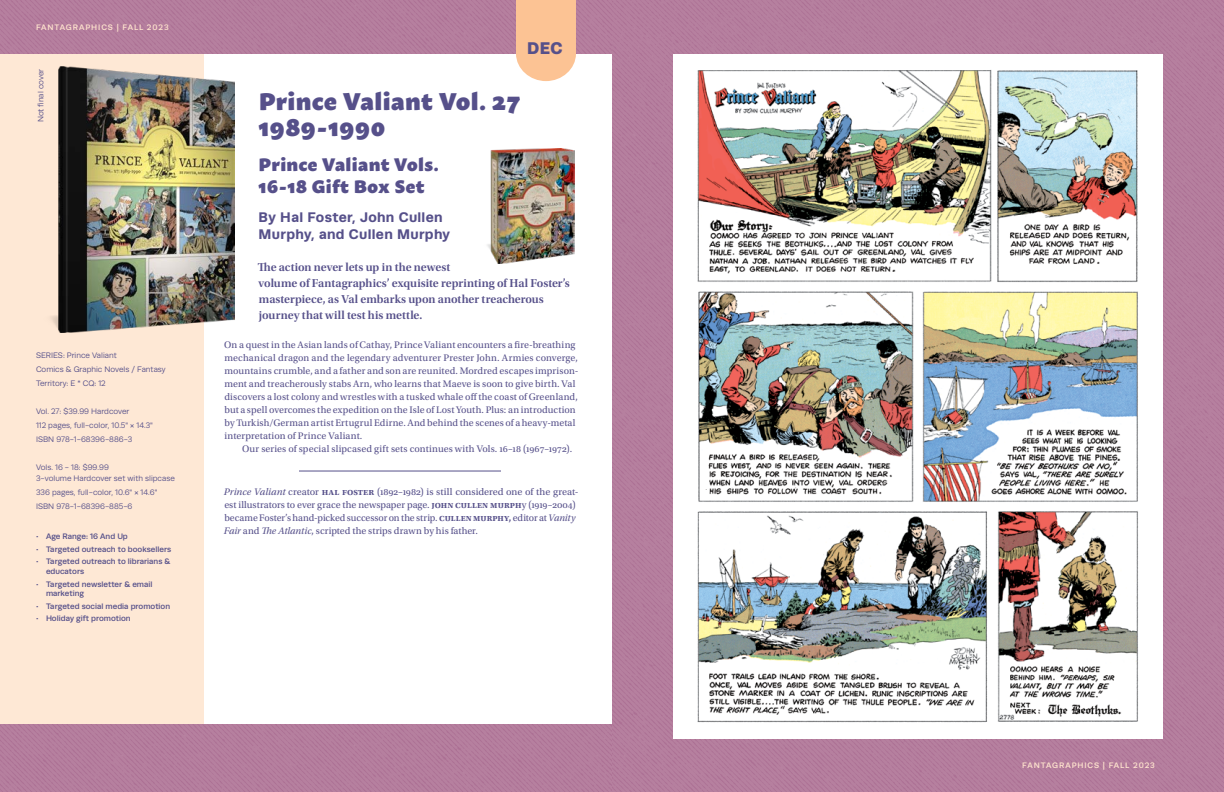
<style>
.page{position:relative;width:1224px;height:792px;background:#fff}
.page>*{position:absolute;margin:0;border:0;box-sizing:border-box;transform-origin:0 0}
.t1{font:900 24px/26px "Macho";letter-spacing:.025em;color:#56508a}
.t2{font:900 18px/22px "Macho";letter-spacing:.025em;color:#56508a}
.t3{font:900 17px "Runda";color:#56508a}
.t4{font:700 14px/16.8px "Runda";letter-spacing:.02em;color:#56508a}
.t5{font:12px/16px "Utopia Std Semibold Subh";color:#56508a}
.t6{font:10px/13px "Utopia Std";letter-spacing:.005em;color:#56508a}
.t7{font:8px/14px "Runda";color:#56508a}
.t8{font:500 8px/9.6px "Runda";color:#56508a}
.t9{font:500 8px "Runda";letter-spacing:.11em;color:#fee3cd}
.s1{font-style:italic}
.s2{font-weight:600}
</style>
<div class="page">
<div style="left:0;top:48px;width:204px;height:738px;background:#fee8d5"></div>
<img style="left:0;top:0;width:612px;height:54px">
<img style="left:0;top:724px;width:612px;height:68px">
<img style="left:612px;top:0;width:612px;height:792px">
<svg style="left:516px;top:0;width:60px;height:81px;background:#fcc79b"></svg>
<img style="left:51px;top:66px;width:183px;height:267px">
<hr style="left:299px;top:471px;width:202px;height:1px;background:#56508a">
<img style="left:487px;top:148px;width:87px;height:116px">
<img style="left:674px;top:54px;width:488px;height:684px">
<p class="t9" style="left:36px;top:22px;width:134px">FANTAGRAPHICS | FALL 2023</p>
<p class="t7" style="left:34px;top:122px;width:55px;rotate:-90deg">Not final cover</p>
<p class="t7" style="left:36px;top:349px;width:131px">SERIES: Prince Valiant<br>Comics &amp; Graphic Novels / Fantasy<br>Territory: E * CQ: 12</p>
<p class="t7" style="left:36px;top:405px;width:118px">Vol. 27: $39.99 Hardcover<br>112 pages, full-color, 10.5" × 14.3"<br>ISBN 978-1-68396-886-3</p>
<p class="t7" style="left:36px;top:462px;width:140px;line-height:11px">Vols. 16 - 18: $99.99<br>3-volume Hardcover set with slipcase</p>
<p class="t7" style="left:36px;top:486px;width:123px">336 pages, full-color, 10.6" × 14.6"<br>ISBN 978-1-68396-885-6</p>
<p class="t8" style="left:36px;top:532px;width:93px">• Age Range: 16 And Up</p>
<p class="t8" style="left:36px;top:544px;width:137px">• Targeted outreach to booksellers</p>
<p class="t8" style="left:46px;top:557px;width:126px;text-indent:-10px">• Targeted outreach to librarians &amp; educators</p>
<p class="t8" style="left:46px;top:579px;width:108px;text-indent:-10px">• Targeted newsletter &amp; email marketing</p>
<p class="t8" style="left:36px;top:601px;width:136px">• Targeted social media promotion</p>
<p class="t8" style="left:36px;top:614px;width:96px">• Holiday gift promotion</p>
<h3 class="t3" style="left:527px;top:38px;width:37px">DEC</h3>
<h1 class="t1" style="left:258px;top:85px;width:264px">Prince Valiant Vol. 27<br>1989-1990</h1>
<h2 class="t2" style="left:258px;top:151px;width:182px">Prince Valiant Vols.<br>16-18 Gift Box Set</h2>
<h3 class="t4" style="left:259px;top:209px;width:193px">By Hal Foster, John Cullen<br>Murphy, and Cullen Murphy</h3>
<p class="t5" style="left:258px;top:260px;width:314px">The action never lets up in the newest<br>volume of Fantagraphics’ exquisite reprinting of Hal Foster’s masterpiece, as Val embarks upon another treacherous journey that will test his mettle.</p>
<p class="t6" style="left:224px;top:339px;width:356px">On a quest in the Asian lands of Cathay, Prince Valiant encounters a fire-breathing mechanical dragon and the legendary adventurer Prester John. Armies converge, mountains crumble, and a father and son are reunited. Mordred escapes imprison&shy;ment and treacherously stabs Arn, who learns that Maeve is soon to give birth. Val discovers a lost colony and wrestles with a tusked whale off the coast of Greenland, but a spell overcomes the expedition on the Isle of Lost Youth. Plus: an introduction by Turkish/German artist Ertugrul Edirne. And behind the scenes of a heavy-metal interpretation of Prince Valiant.</p>
<p class="t6" style="left:242px;top:443px;width:332px">Our series of special slipcased gift sets continues with Vols. 16–18 (1967–1972).</p>
<p class="t6" style="left:224px;top:486px;width:356px"><span class="s1">Prince Valiant</span> creator <span class="s2">Hal Foster</span> (1892–1982) is still considered one of the great&shy;est illustrators to ever grace the newspaper page. <span class="s2">John Cullen Murph</span>y (1919–2004) became Foster’s hand-picked successor on the strip. <span class="s2">Cullen Murphy,</span> editor at <span class="s1">Vanity Fair</span> and <span class="s1">The Atlantic</span>, scripted the strips drawn by his father.</p>
<p class="t9" style="left:1022px;top:761px;width:134px">FANTAGRAPHICS | FALL 2023</p>
</div>
